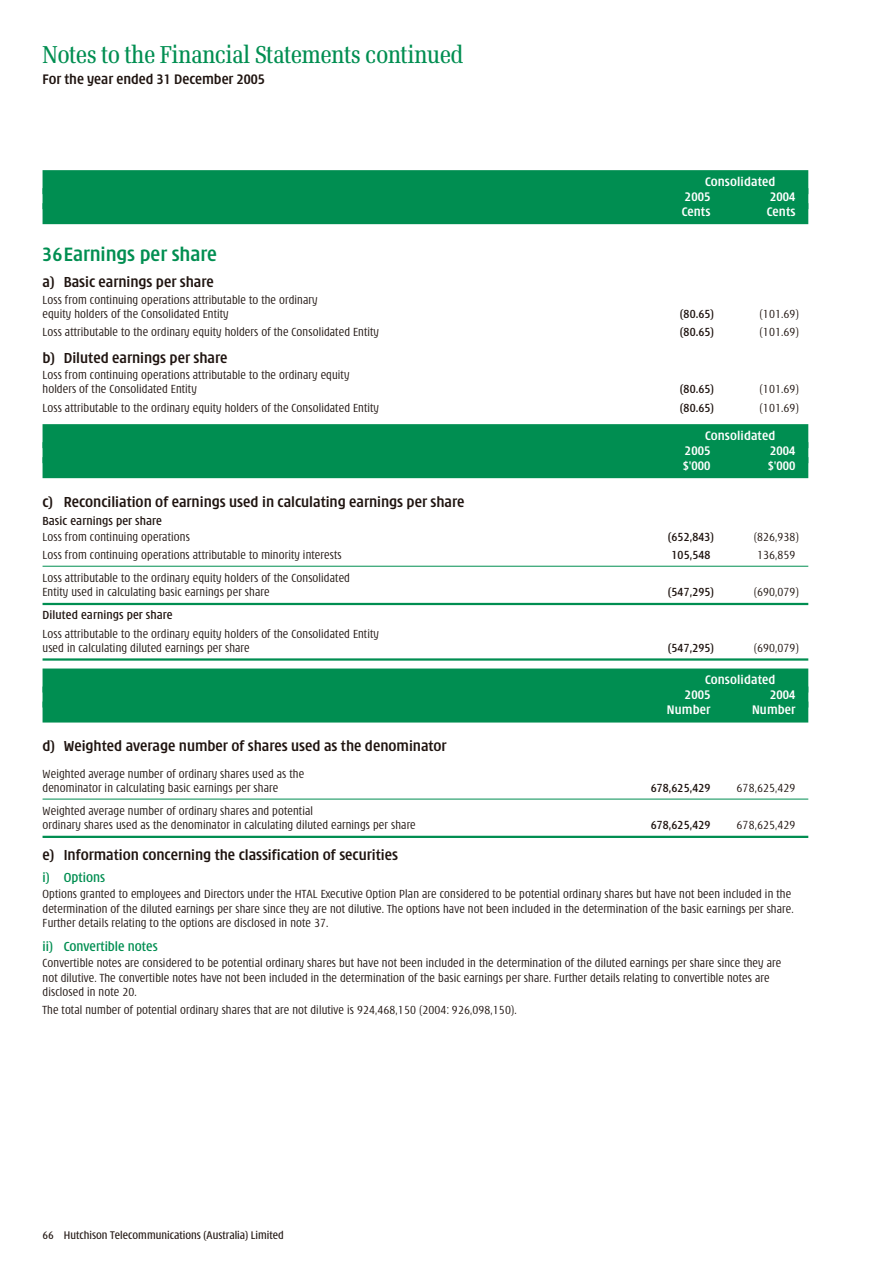
<style>
.page{position:relative;width:893px;height:1262px;background:#fff}
.page>*{position:absolute;margin:0;border:0;box-sizing:border-box;transform-origin:0 0}
.t1{font:27px "Verona";color:#008e51}
.t2{font:700 condensed 21px "Modena";color:#008e51}
.t3{font:700 condensed 15.75px "Modena";color:#1f1410}
.t4{font:700 condensed 15px "Modena";color:#1f1410}
.t5{font:500 condensed 14.25px "Modena";color:#008e51}
.t6{font:700 condensed 13.5px/15px "Modena";letter-spacing:.01em;color:#fff}
.t7{font:300 condensed 12.75px/14.2px "Modena";letter-spacing:.01em;color:#1f1410}
.t8{font:500 condensed 12.75px "Modena";letter-spacing:.01em;color:#1f1410}
.t9{font:12px "Modena Condensed";color:#1f1410}
</style>
<div class="page">
<div style="left:43px;top:170px;width:765px;height:24px;background:#008e51"></div>
<div style="left:43px;top:188px;width:765px;height:21px;background:#008e51"></div>
<div style="left:43px;top:203px;width:765px;height:21px;background:#008e51"></div>
<div style="left:43px;top:424px;width:765px;height:24px;background:#008e51"></div>
<div style="left:43px;top:442px;width:765px;height:21px;background:#008e51"></div>
<div style="left:43px;top:457px;width:765px;height:21px;background:#008e51"></div>
<hr style="left:43px;top:566px;width:765px;height:1px;background:#008e51">
<hr style="left:43px;top:603px;width:765px;height:2px;background:#008e51">
<hr style="left:43px;top:658px;width:765px;height:2px;background:#008e51">
<div style="left:43px;top:668px;width:765px;height:24px;background:#008e51"></div>
<div style="left:43px;top:686px;width:765px;height:21px;background:#008e51"></div>
<div style="left:43px;top:701px;width:765px;height:21px;background:#008e51"></div>
<hr style="left:43px;top:798px;width:765px;height:1px;background:#008e51">
<hr style="left:43px;top:835px;width:765px;height:3px;background:#008e51">
<h1 class="t1" style="left:43px;top:45px;width:422px">Notes to the Financial Statements continued</h1>
<p class="t4" style="left:43px;top:74px;width:224px">For the year ended 31 December 2005</p>
<h2 class="t2" style="left:43px;top:246px;width:176px">36Earnings per share</h2>
<p class="t3" style="left:43px;top:276px;width:173px">a) Basic earnings per share</p>
<p class="t7" style="left:43px;top:293px;width:276px">Loss from continuing operations attributable to the ordinary equity holders of the Consolidated Entity</p>
<p class="t6" style="left:685px;top:174px;width:92px;text-indent:20px">Consolidated<br>2005</p>
<p class="t6" style="left:770px;top:189px;width:27px">2004</p>
<p class="t6" style="left:681px;top:204px;width:30px">Cents</p>
<p class="t6" style="left:766px;top:204px;width:30px">Cents</p>
<p class="t8" style="left:680px;top:309px;width:35px">(80.65)</p>
<p class="t7" style="left:759px;top:307px;width:41px">(101.69)</p>
<p class="t7" style="left:43px;top:326px;width:338px">Loss attributable to the ordinary equity holders of the Consolidated Entity</p>
<p class="t8" style="left:680px;top:327px;width:35px">(80.65)</p>
<p class="t7" style="left:759px;top:326px;width:41px">(101.69)</p>
<p class="t3" style="left:43px;top:352px;width:186px">b) Diluted earnings per share</p>
<p class="t7" style="left:43px;top:368px;width:308px">Loss from continuing operations attributable to the ordinary equity holders of the Consolidated Entity</p>
<p class="t8" style="left:680px;top:384px;width:35px">(80.65)</p>
<p class="t7" style="left:759px;top:383px;width:41px">(101.69)</p>
<p class="t7" style="left:43px;top:401px;width:338px">Loss attributable to the ordinary equity holders of the Consolidated Entity</p>
<p class="t8" style="left:680px;top:403px;width:35px">(80.65)</p>
<p class="t7" style="left:759px;top:401px;width:41px">(101.69)</p>
<p class="t6" style="left:685px;top:428px;width:92px;text-indent:20px">Consolidated<br>2005</p>
<p class="t6" style="left:770px;top:443px;width:27px">2004</p>
<p class="t6" style="left:682px;top:458px;width:29px">$'000</p>
<p class="t6" style="left:767px;top:458px;width:29px">$'000</p>
<p class="t3" style="left:43px;top:496px;width:423px">c) Reconciliation of earnings used in calculating earnings per share</p>
<p class="t8" style="left:43px;top:516px;width:121px">Basic earnings per share</p>
<p class="t7" style="left:43px;top:530px;width:149px">Loss from continuing operations</p>
<p class="t8" style="left:668px;top:532px;width:47px">(652,843)</p>
<p class="t7" style="left:753px;top:530px;width:47px">(826,938)</p>
<p class="t7" style="left:43px;top:549px;width:300px">Loss from continuing operations attributable to minority interests</p>
<p class="t8" style="left:671px;top:550px;width:40px">105,548</p>
<p class="t7" style="left:757px;top:549px;width:40px">136,859</p>
<p class="t7" style="left:43px;top:571px;width:309px">Loss attributable to the ordinary equity holders of the Consolidated<br>Entity used in calculating basic earnings per share</p>
<p class="t8" style="left:668px;top:587px;width:47px">(547,295)</p>
<p class="t7" style="left:753px;top:586px;width:47px">(690,079)</p>
<p class="t8" style="left:43px;top:610px;width:132px">Diluted earnings per share</p>
<p class="t7" style="left:43px;top:627px;width:338px">Loss attributable to the ordinary equity holders of the Consolidated Entity used in calculating diluted earnings per share</p>
<p class="t3" style="left:43px;top:740px;width:405px">d) Weighted average number of shares used as the denominator</p>
<p class="t7" style="left:43px;top:767px;width:263px">Weighted average number of ordinary shares used as the denominator in calculating basic earnings per share</p>
<p class="t7" style="left:43px;top:804px;width:375px">Weighted average number of ordinary shares and potential<br>ordinary shares used as the denominator in calculating diluted earnings per share</p>
<p class="t8" style="left:668px;top:643px;width:47px">(547,295)</p>
<p class="t7" style="left:753px;top:641px;width:47px">(690,079)</p>
<p class="t6" style="left:685px;top:673px;width:92px;text-indent:20px">Consolidated<br>2005</p>
<p class="t6" style="left:770px;top:688px;width:27px">2004</p>
<p class="t6" style="left:667px;top:703px;width:45px">Number</p>
<p class="t6" style="left:752px;top:703px;width:45px">Number</p>
<p class="t8" style="left:650px;top:783px;width:61px">678,625,429</p>
<p class="t7" style="left:736px;top:781px;width:60px">678,625,429</p>
<p class="t8" style="left:650px;top:820px;width:61px">678,625,429</p>
<p class="t7" style="left:736px;top:818px;width:60px">678,625,429</p>
<p class="t3" style="left:43px;top:849px;width:357px">e) Information concerning the classification of securities</p>
<p class="t5" style="left:43px;top:872px;width:64px">i) Options</p>
<p class="t7" style="left:43px;top:887px;width:752px">Options granted to employees and Directors under the HTAL Executive Option Plan are considered to be potential ordinary shares but have not been included in the determination of the diluted earnings per share since they are not dilutive. The options have not been included in the determination of the basic earnings per share.<br>Further details relating to the options are disclosed in note 37.</p>
<p class="t5" style="left:43px;top:941px;width:117px">ii) Convertible notes</p>
<p class="t7" style="left:43px;top:956px;width:740px">Convertible notes are considered to be potential ordinary shares but have not been included in the determination of the diluted earnings per share since they are not dilutive. The convertible notes have not been included in the determination of the basic earnings per share. Further details relating to convertible notes are disclosed in note 20.</p>
<p class="t7" style="left:43px;top:1003px;width:475px">The total number of potential ordinary shares that are not dilutive is 924,468,150 (2004: 926,098,150).</p>
<p class="t9" style="left:43px;top:1230px;width:243px">66 Hutchison Telecommunications (Australia) Limited</p>
</div>
